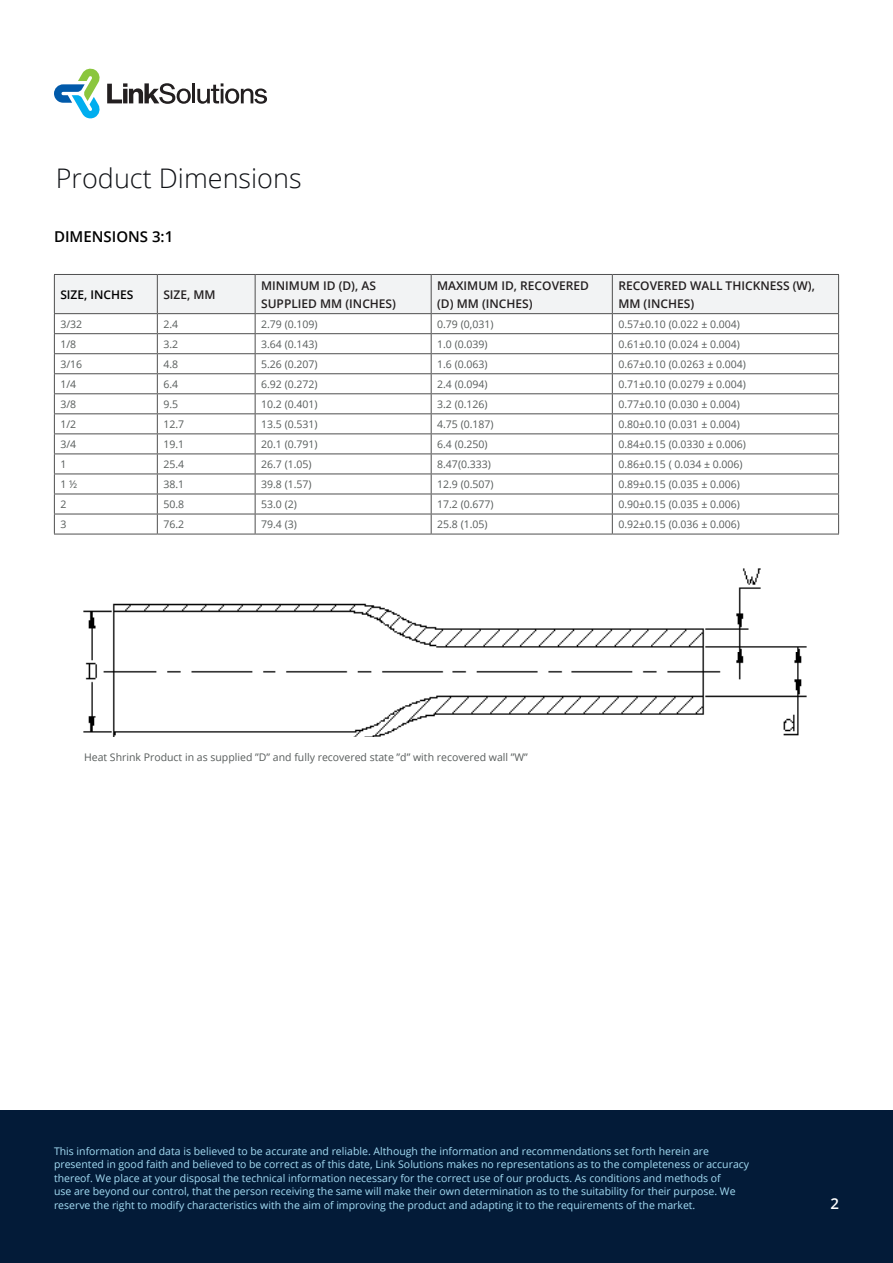
<style>
.page{position:relative;width:893px;height:1263px;background:#fff}
.page>*{position:absolute;margin:0;border:0;box-sizing:border-box;transform-origin:0 0}
.t1{font:300 27px "Open Sans";color:#101216}
.t2{font:600 15px "Open Sans";color:#000001}
.t3{font:600 15px "Open Sans";color:#fff}
.t4{font:600 12px/18px "Open Sans";color:#231f20}
.t5{font:600 12px "Open Sans";color:#000001}
.t6{font:10.5px "Open Sans";color:#575c5b}
.t7{font:10.5px/13.5px "Open Sans";color:#a5def6}
</style>
<div class="page">
<svg style="left:54px;top:275px;width:785px;height:259px"></svg>
<hr style="left:54px;top:534px;width:103px;height:1px;background:#4f4f4f">
<hr style="left:157px;top:534px;width:98px;height:1px;background:#4f4f4f">
<hr style="left:255px;top:534px;width:176px;height:1px;background:#4f4f4f">
<hr style="left:431px;top:534px;width:181px;height:1px;background:#4f4f4f">
<hr style="left:612px;top:534px;width:227px;height:1px;background:#4f4f4f">
<hr style="left:54px;top:274px;width:103px;height:1px;background:#4f4f4f">
<hr style="left:54px;top:275px;width:1px;height:38px;background:#4f4f4f">
<hr style="left:157px;top:274px;width:98px;height:1px;background:#4f4f4f">
<hr style="left:157px;top:275px;width:1px;height:38px;background:#4f4f4f">
<hr style="left:255px;top:274px;width:176px;height:1px;background:#4f4f4f">
<hr style="left:255px;top:275px;width:1px;height:38px;background:#4f4f4f">
<hr style="left:431px;top:274px;width:181px;height:1px;background:#4f4f4f">
<hr style="left:431px;top:275px;width:1px;height:38px;background:#4f4f4f">
<hr style="left:612px;top:274px;width:227px;height:1px;background:#4f4f4f">
<hr style="left:612px;top:275px;width:1px;height:38px;background:#4f4f4f">
<hr style="left:838px;top:275px;width:1px;height:38px;background:#4f4f4f">
<hr style="left:54px;top:313px;width:103px;height:1px;background:#4f4f4f">
<hr style="left:157px;top:313px;width:98px;height:1px;background:#4f4f4f">
<hr style="left:255px;top:313px;width:176px;height:1px;background:#4f4f4f">
<hr style="left:431px;top:313px;width:181px;height:1px;background:#4f4f4f">
<hr style="left:612px;top:313px;width:227px;height:1px;background:#4f4f4f">
<hr style="left:54px;top:333px;width:103px;height:1px;background:#4f4f4f">
<hr style="left:157px;top:333px;width:98px;height:1px;background:#4f4f4f">
<hr style="left:255px;top:333px;width:176px;height:1px;background:#4f4f4f">
<hr style="left:431px;top:333px;width:181px;height:1px;background:#4f4f4f">
<hr style="left:612px;top:333px;width:227px;height:1px;background:#4f4f4f">
<img style="left:83px;top:568px;width:724px;height:168px">
<div style="left:0;top:1111px;width:893px;height:152px;background:#031b38"></div>
<svg style="left:107px;top:83px;width:84px;height:21px"></svg>
<hr style="left:192px;top:83px;width:3px;height:20px;background:#231f20">
<svg style="left:197px;top:83px;width:70px;height:21px"></svg>
<svg style="left:54px;top:68px;width:46px;height:51px"></svg>
<p class="t1" style="left:56px;top:160px;width:247px">Product Dimensions</p>
<p class="t2" style="left:54px;top:226px;width:121px">DIMENSIONS 3:1</p>
<p class="t5" style="left:60px;top:286px;width:75px">SIZE, INCHES</p>
<p class="t4" style="left:163px;top:285px;width:54px">SIZE, MM</p>
<p class="t4" style="left:261px;top:276px;width:136px">MINIMUM ID (D), AS<br>SUPPLIED MM (INCHES)</p>
<p class="t4" style="left:437px;top:276px;width:153px">MAXIMUM ID, RECOVERED (D) MM (INCHES)</p>
<p class="t4" style="left:618px;top:276px;width:198px">RECOVERED WALL THICKNESS (W),<br>MM (INCHES)</p>
<p class="t6" style="left:60px;top:317px;width:23px">3/32</p>
<p class="t6" style="left:163px;top:317px;width:16px">2.4</p>
<p class="t6" style="left:261px;top:317px;width:58px">2.79 (0.109)</p>
<p class="t6" style="left:437px;top:317px;width:58px">0.79 (0,031)</p>
<p class="t6" style="left:618px;top:317px;width:123px">0.57±0.10 (0.022 ± 0.004)</p>
<p class="t6" style="left:60px;top:337px;width:17px">1/8</p>
<p class="t6" style="left:163px;top:337px;width:16px">3.2</p>
<p class="t6" style="left:261px;top:337px;width:58px">3.64 (0.143)</p>
<p class="t6" style="left:437px;top:337px;width:52px">1.0 (0.039)</p>
<p class="t6" style="left:618px;top:337px;width:123px">0.61±0.10 (0.024 ± 0.004)</p>
<p class="t6" style="left:60px;top:357px;width:23px">3/16</p>
<p class="t6" style="left:163px;top:357px;width:16px">4.8</p>
<p class="t6" style="left:261px;top:357px;width:58px">5.26 (0.207)</p>
<p class="t6" style="left:437px;top:357px;width:52px">1.6 (0.063)</p>
<p class="t6" style="left:618px;top:357px;width:129px">0.67±0.10 (0.0263 ± 0.004)</p>
<p class="t6" style="left:60px;top:377px;width:17px">1/4</p>
<p class="t6" style="left:163px;top:377px;width:16px">6.4</p>
<p class="t6" style="left:261px;top:377px;width:58px">6.92 (0.272)</p>
<p class="t6" style="left:437px;top:377px;width:52px">2.4 (0.094)</p>
<p class="t6" style="left:618px;top:377px;width:129px">0.71±0.10 (0.0279 ± 0.004)</p>
<p class="t6" style="left:60px;top:397px;width:17px">3/8</p>
<p class="t6" style="left:163px;top:397px;width:16px">9.5</p>
<p class="t6" style="left:261px;top:397px;width:58px">10.2 (0.401)</p>
<p class="t6" style="left:437px;top:397px;width:52px">3.2 (0.126)</p>
<p class="t6" style="left:618px;top:397px;width:123px">0.77±0.10 (0.030 ± 0.004)</p>
<p class="t6" style="left:60px;top:417px;width:17px">1/2</p>
<p class="t6" style="left:163px;top:417px;width:22px">12.7</p>
<p class="t6" style="left:261px;top:417px;width:58px">13.5 (0.531)</p>
<p class="t6" style="left:437px;top:417px;width:58px">4.75 (0.187)</p>
<p class="t6" style="left:618px;top:417px;width:123px">0.80±0.10 (0.031 ± 0.004)</p>
<p class="t6" style="left:60px;top:437px;width:17px">3/4</p>
<p class="t6" style="left:163px;top:437px;width:22px">19.1</p>
<p class="t6" style="left:261px;top:437px;width:58px">20.1 (0.791)</p>
<p class="t6" style="left:437px;top:437px;width:52px">6.4 (0.250)</p>
<p class="t6" style="left:618px;top:437px;width:129px">0.84±0.15 (0.0330 ± 0.006)</p>
<p class="t6" style="left:60px;top:457px;width:8px">1</p>
<p class="t6" style="left:163px;top:457px;width:22px">25.4</p>
<p class="t6" style="left:261px;top:457px;width:52px">26.7 (1.05)</p>
<p class="t6" style="left:437px;top:457px;width:55px">8.47(0.333)</p>
<p class="t6" style="left:618px;top:457px;width:126px">0.86±0.15 ( 0.034 ± 0.006)</p>
<p class="t6" style="left:60px;top:477px;width:18px">1 ½</p>
<p class="t6" style="left:163px;top:477px;width:22px">38.1</p>
<p class="t6" style="left:261px;top:477px;width:52px">39.8 (1.57)</p>
<p class="t6" style="left:437px;top:477px;width:58px">12.9 (0.507)</p>
<p class="t6" style="left:618px;top:477px;width:123px">0.89±0.15 (0.035 ± 0.006)</p>
<p class="t6" style="left:60px;top:497px;width:8px">2</p>
<p class="t6" style="left:163px;top:497px;width:22px">50.8</p>
<p class="t6" style="left:261px;top:497px;width:37px">53.0 (2)</p>
<p class="t6" style="left:437px;top:497px;width:58px">17.2 (0.677)</p>
<p class="t6" style="left:618px;top:497px;width:123px">0.90±0.15 (0.035 ± 0.006)</p>
<p class="t6" style="left:60px;top:517px;width:8px">3</p>
<p class="t6" style="left:163px;top:517px;width:22px">76.2</p>
<p class="t6" style="left:261px;top:517px;width:37px">79.4 (3)</p>
<p class="t6" style="left:437px;top:517px;width:52px">25.8 (1.05)</p>
<p class="t6" style="left:618px;top:517px;width:123px">0.92±0.15 (0.036 ± 0.006)</p>
<p class="t6" style="left:84px;top:750px;width:445px">Heat Shrink Product in as supplied ”D” and fully recovered state ”d” with recovered wall ”W”</p>
<p class="t7" style="left:54px;top:1144px;width:697px">This information and data is believed to be accurate and reliable. Although the information and recommendations set forth herein are presented in good faith and believed to be correct as of this date, Link Solutions makes no representations as to the completeness or accuracy thereof. We place at your disposal the technical information necessary for the correct use of our products. As conditions and methods of<br>use are beyond our control, that the person receiving the same will make their own determination as to the suitability for their purpose. We reserve the right to modify characteristics with the aim of improving the product and adapting it to the requirements of the market.</p>
<h2 class="t3" style="left:830px;top:1193px;width:10px">2</h2>
</div>
